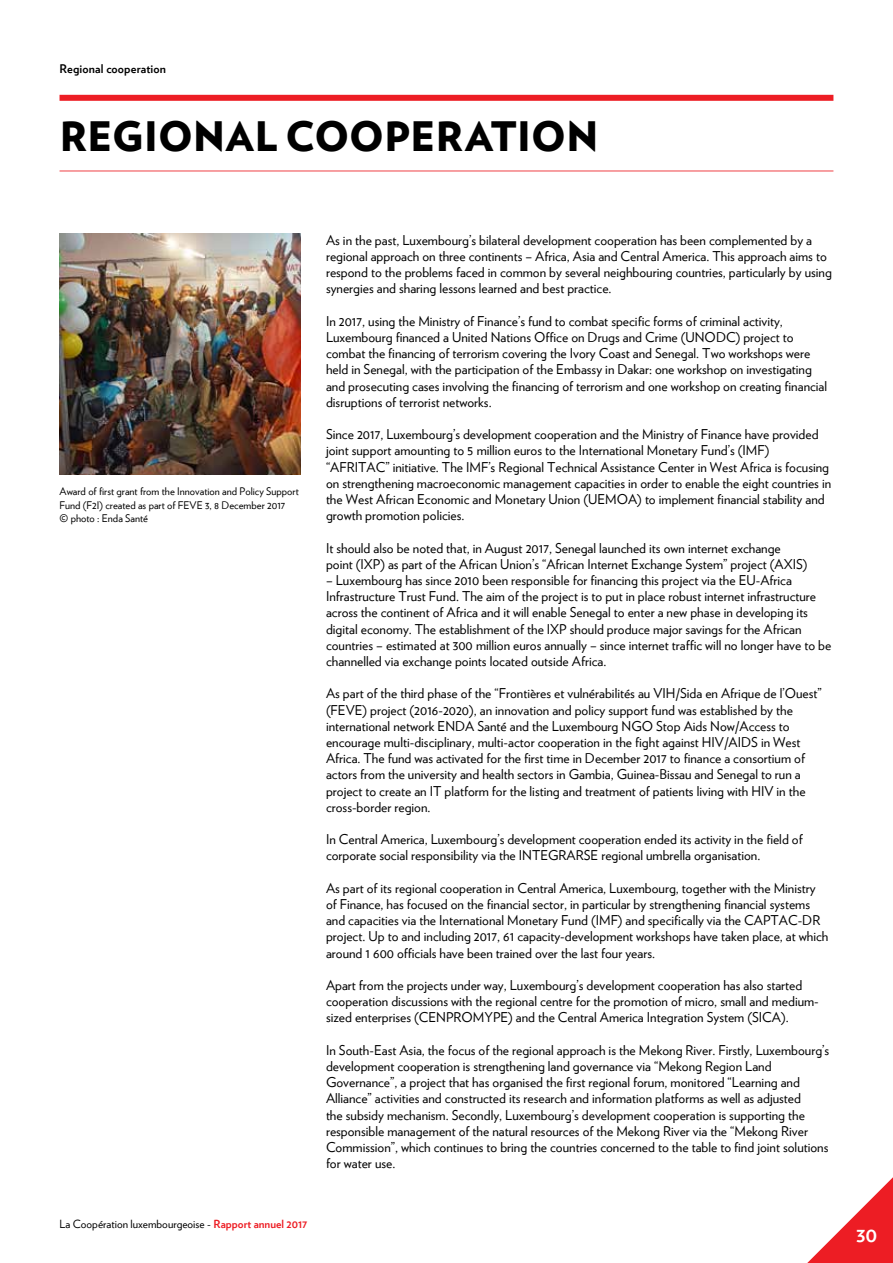
<style>
.page{position:relative;width:893px;height:1263px;background:#fff}
.page>*{position:absolute;margin:0;border:0;box-sizing:border-box;transform-origin:0 0}
.t1{font:900 40.5px "Verlag";letter-spacing:.005em;color:#000}
.t2{font:700 21px "Verlag";color:#fff}
.t3{font:13.5px/16.2px "Verlag";color:#000}
.t4{font:700 12px "Verlag";letter-spacing:.01em;color:#000}
.t5{font:11.25px "Verlag";color:#000}
.t6{font:10.5px/13.5px "Verlag";color:#000}
.s1{font-weight:700;color:#ed1d24}
</style>
<div class="page">
<svg style="left:807px;top:1177px;width:86px;height:86px"></svg>
<div style="left:60px;top:95px;width:773px;height:6px;background:#ed1d24"></div>
<hr style="left:60px;top:171px;width:773px;height:1px;background:#ef4144">
<img style="left:60px;top:234px;width:240px;height:240px">
<p class="t4" style="left:60px;top:60px;width:108px">Regional cooperation</p>
<h1 class="t1" style="left:60px;top:103px;width:540px">REGIONAL COOPERATION</h1>
<p class="t6" style="left:60px;top:484px;width:241px">Award of first grant from the Innovation and Policy Support<br>Fund (F2I) created as part of FEVE 3, 8 December 2017<br>© photo : Enda Santé</p>
<p class="t3" style="left:326px;top:231px;width:507px">As in the past, Luxembourg’s bilateral development cooperation has been complemented by a regional approach on three continents – Africa, Asia and Central America. This approach aims to respond to the problems faced in common by several neighbouring countries, particularly by using synergies and sharing lessons learned and best practice.</p>
<p class="t3" style="left:326px;top:312px;width:503px">In 2017, using the Ministry of Finance’s fund to combat specific forms of criminal activity, Luxembourg financed a United Nations Office on Drugs and Crime (UNODC) project to combat the financing of terrorism covering the Ivory Coast and Senegal. Two workshops were held in Senegal, with the participation of the Embassy in Dakar: one workshop on investigating and prosecuting cases involving the financing of terrorism and one workshop on creating financial disruptions of terrorist networks.</p>
<p class="t3" style="left:326px;top:425px;width:507px">Since 2017, Luxembourg’s development cooperation and the Ministry of Finance have provided joint support amounting to 5 million euros to the International Monetary Fund’s (IMF) “AFRITAC” initiative. The IMF’s Regional Technical Assistance Center in West Africa is focusing on strengthening macroeconomic management capacities in order to enable the eight countries in the West African Economic and Monetary Union (UEMOA) to implement financial stability and growth promotion policies.</p>
<p class="t3" style="left:326px;top:539px;width:483px">It should also be noted that, in August 2017, Senegal launched its own internet exchange point (IXP) as part of the African Union’s “African Internet Exchange System” project (AXIS)</p>
<p class="t3" style="left:326px;top:571px;width:507px">– Luxembourg has since 2010 been responsible for financing this project via the EU-Africa Infrastructure Trust Fund. The aim of the project is to put in place robust internet infrastructure across the continent of Africa and it will enable Senegal to enter a new phase in developing its digital economy. The establishment of the IXP should produce major savings for the African countries – estimated at 300 million euros annually – since internet traffic will no longer have to be channelled via exchange points located outside Africa.</p>
<p class="t3" style="left:326px;top:685px;width:497px">As part of the third phase of the “Frontières et vulnérabilités au VIH/Sida en Afrique de l’Ouest” (FEVE) project (2016-2020), an innovation and policy support fund was established by the international network ENDA Santé and the Luxembourg NGO Stop Aids Now/Access to encourage multi-disciplinary, multi-actor cooperation in the fight against HIV/AIDS in West Africa. The fund was activated for the first time in December 2017 to finance a consortium of actors from the university and health sectors in Gambia, Guinea-Bissau and Senegal to run a project to create an IT platform for the listing and treatment of patients living with HIV in the cross-border region.</p>
<p class="t3" style="left:326px;top:830px;width:478px">In Central America, Luxembourg’s development cooperation ended its activity in the field of corporate social responsibility via the INTEGRARSE regional umbrella organisation.</p>
<p class="t3" style="left:326px;top:879px;width:504px">As part of its regional cooperation in Central America, Luxembourg, together with the Ministry of Finance, has focused on the financial sector, in particular by strengthening financial systems and capacities via the International Monetary Fund (IMF) and specifically via the CAPTAC-DR project. Up to and including 2017, 61 capacity-development workshops have taken place, at which around 1 600 officials have been trained over the last four years.</p>
<p class="t3" style="left:326px;top:976px;width:494px">Apart from the projects under way, Luxembourg’s development cooperation has also started cooperation discussions with the regional centre for the promotion of micro, small and medium&shy;sized enterprises (CENPROMYPE) and the Central America Integration System (SICA).</p>
<p class="t3" style="left:326px;top:1041px;width:505px">In South-East Asia, the focus of the regional approach is the Mekong River. Firstly, Luxembourg’s development cooperation is strengthening land governance via “Mekong Region Land Governance”, a project that has organised the first regional forum, monitored “Learning and Alliance” activities and constructed its research and information platforms as well as adjusted<br>the subsidy mechanism. Secondly, Luxembourg’s development cooperation is supporting the responsible management of the natural resources of the Mekong River via the “Mekong River Commission”, which continues to bring the countries concerned to the table to find joint solutions for water use.</p>
<p class="t5" style="left:60px;top:1215px;width:249px">La Coopération luxembourgeoise - <span class="s1">Rapport annuel 2017</span></p>
<h2 class="t2" style="left:856px;top:1217px;width:23px">30</h2>
</div>
